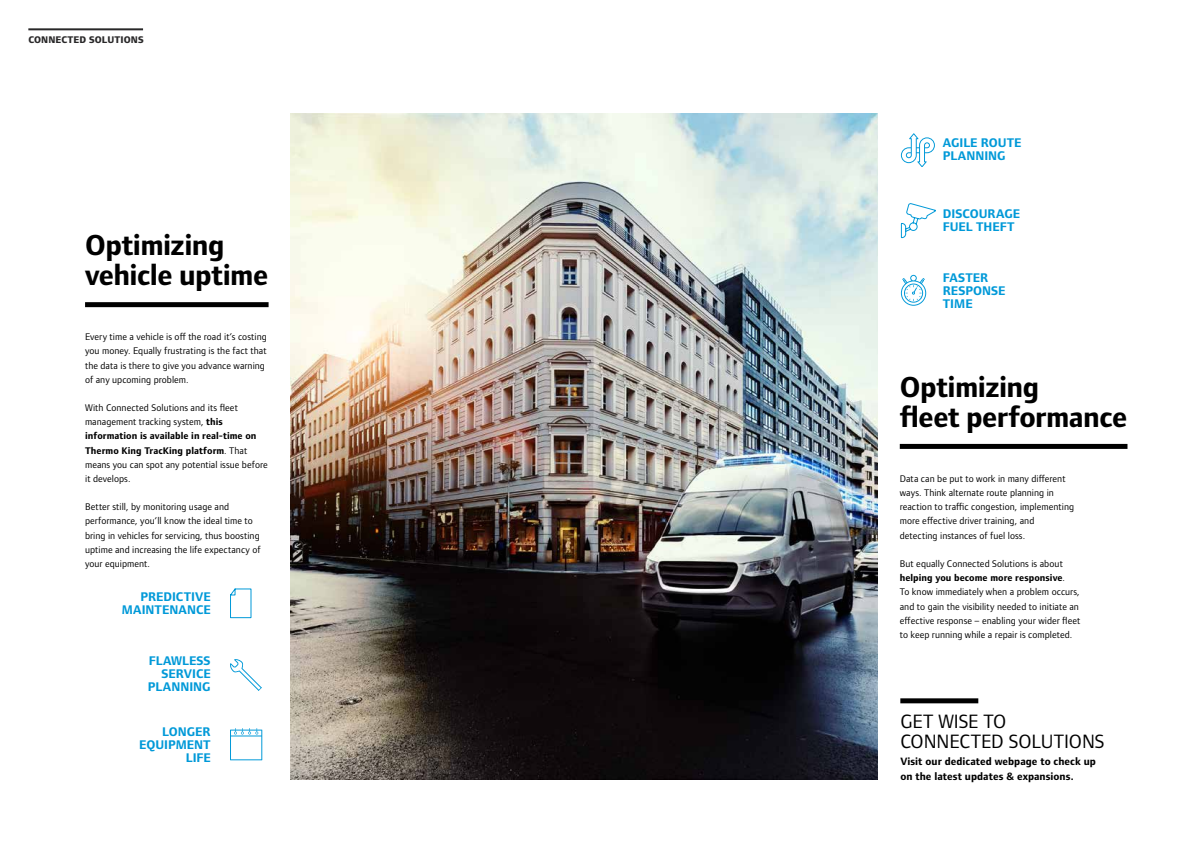
<style>
.page{position:relative;width:1191px;height:842px;background:#fff}
.page>*{position:absolute;margin:0;border:0;box-sizing:border-box;transform-origin:0 0}
.t1{font:700 30px/30px "Foundry Form Sans";letter-spacing:-.015em;color:#000}
.t2{font:20px/20px "Foundry Form Sans";letter-spacing:-.005em;color:#000}
.t3{font:700 13px/13px "Foundry Form Sans";color:#0099d8;text-align:right}
.t4{font:700 11px/14.2px "Foundry Form Sans";letter-spacing:.005em;color:#000}
.t5{font:10px/14.2px "Foundry Form Sans";letter-spacing:.005em;color:#000}
.t6{font:800 10px "Foundry Form Sans";letter-spacing:.01em;color:#292829}
.s1{font-weight:700}
</style>
<div class="page">
<hr style="left:28px;top:28px;width:115px;height:2px;background:#292829">
<img style="left:291px;top:113px;width:586px;height:667px">
<div style="left:85px;top:302px;width:183px;height:5px;background:#000"></div>
<div style="left:899px;top:444px;width:228px;height:5px;background:#000"></div>
<div style="left:900px;top:698px;width:78px;height:5px;background:#000"></div>
<svg style="left:901px;top:133px;width:34px;height:33px"></svg>
<svg style="left:900px;top:203px;width:36px;height:36px"></svg>
<svg style="left:901px;top:275px;width:25px;height:31px"></svg>
<svg style="left:230px;top:588px;width:22px;height:31px"></svg>
<svg style="left:230px;top:728px;width:32px;height:32px"></svg>
<svg style="left:230px;top:659px;width:32px;height:32px"></svg>
<p class="t6" style="left:28px;top:34px;width:117px">CONNECTED SOLUTIONS</p>
<h1 class="t1" style="left:85px;top:231px;width:185px">Optimizing vehicle uptime</h1>
<p class="t5" style="left:85px;top:330px;width:183px">Every time a vehicle is off the road it’s costing you money. Equally frustrating is the fact that the data is there to give you advance warning of any upcoming problem.</p>
<p class="t5" style="left:85px;top:401px;width:184px">With Connected Solutions and its fleet management tracking system, <span class="s1">this information is available in real-time on Thermo King TracKing platform</span>. That means you can spot any potential issue before it develops.</p>
<p class="t5" style="left:85px;top:500px;width:177px">Better still, by monitoring usage and performance, you’ll know the ideal time to bring in vehicles for servicing, thus boosting uptime and increasing the life expectancy of your equipment.</p>
<h3 class="t3" style="left:122px;top:590px;width:90px">PREDICTIVE<br>MAINTENANCE</h3>
<h3 class="t3" style="left:148px;top:654px;width:64px">FLAWLESS<br>SERVICE<br>PLANNING</h3>
<h3 class="t3" style="left:139px;top:725px;width:73px">LONGER<br>EQUIPMENT<br>LIFE</h3>
<h3 class="t3" style="left:943px;top:137px;width:80px;text-align:left">AGILE ROUTE<br>PLANNING</h3>
<h3 class="t3" style="left:943px;top:207px;width:79px;text-align:left">DISCOURAGE<br>FUEL THEFT</h3>
<h3 class="t3" style="left:943px;top:272px;width:64px;text-align:left">FASTER<br>RESPONSE<br>TIME</h3>
<h1 class="t1" style="left:899px;top:372px;width:229px">Optimizing<br>fleet performance</h1>
<p class="t5" style="left:899px;top:471px;width:176px">Data can be put to work in many different ways. Think alternate route planning in reaction to traffic congestion, implementing more effective driver training, and detecting instances of fuel loss.</p>
<p class="t5" style="left:899px;top:556px;width:182px">But equally Connected Solutions is about <span class="s1">helping you become more responsive</span>.<br>To know immediately when a problem occurs, and to gain the visibility needed to initiate an effective response – enabling your wider fleet to keep running while a repair is completed.</p>
<h2 class="t2" style="left:900px;top:711px;width:206px">GET WISE TO<br>CONNECTED SOLUTIONS</h2>
<p class="t4" style="left:900px;top:755px;width:197px">Visit our dedicated webpage to check up on the latest updates &amp; expansions.</p>
</div>
